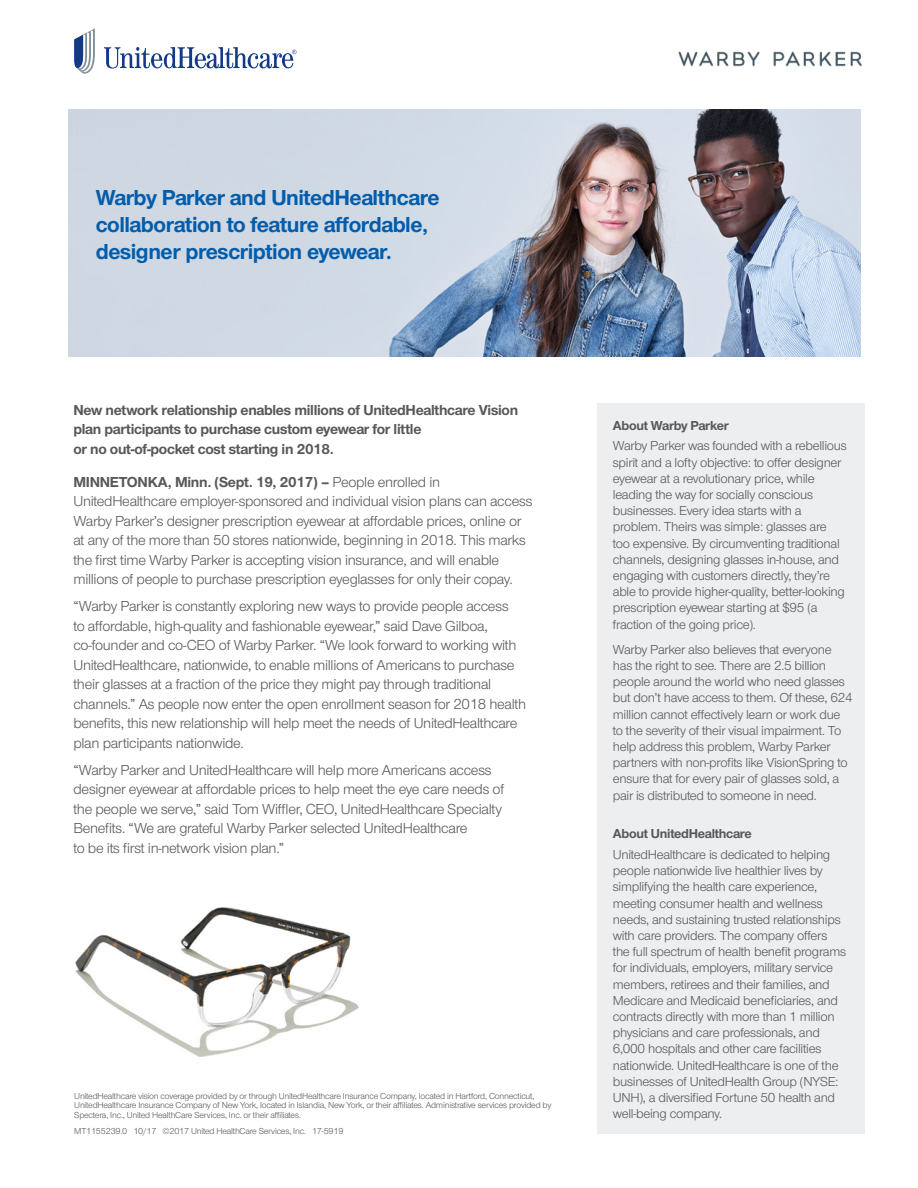
<style>
.page{position:relative;width:918px;height:1188px;background:#fff}
.page>*{position:absolute;margin:0;border:0;box-sizing:border-box;transform-origin:0 0}
.t1{font:700 22.5px/27px "UHC Sans";letter-spacing:-.02em;color:#015dac}
.t2{font:15px/19.5px "UHC Sans";letter-spacing:-.02em;color:#57585a}
.t3{font:700 15px/19.5px "UHC Sans";letter-spacing:-.02em;color:#57585a}
.t4{font:13.5px/16.2px "UHC Sans";letter-spacing:-.02em;color:#57585a}
.t5{font:700 13.5px "UHC Sans";letter-spacing:-.02em;color:#57585a}
.t6{font:9px/9.8px "UHC Sans";letter-spacing:-.02em;color:#57585a}
.s1{font-weight:700}
</style>
<div class="page">
<img style="left:68px;top:110px;width:792px;height:246px">
<img style="left:75px;top:907px;width:284px;height:150px">
<div style="left:597px;top:404px;width:268px;height:730px;background:#eceeef"></div>
<svg style="left:104px;top:47px;width:193px;height:22px"></svg>
<svg style="left:74px;top:28px;width:21px;height:46px"></svg>
<img style="left:678px;top:51px;width:184px;height:16px">
<h1 class="t1" style="left:96px;top:183px;width:345px">Warby Parker and UnitedHealthcare collaboration to feature affordable, designer prescription eyewear.</h1>
<p class="t3" style="left:73px;top:400px;width:446px">New network relationship enables millions of UnitedHealthcare Vision plan participants to purchase custom eyewear for little<br>or no out-of-pocket cost starting in 2018.</p>
<p class="t2" style="left:73px;top:472px;width:460px"><span class="s1">MINNETONKA, Minn. (Sept. 19, 2017) –</span> People enrolled in UnitedHealthcare employer-sponsored and individual vision plans can access Warby Parker’s designer prescription eyewear at affordable prices, online or at any of the more than 50 stores nationwide, beginning in 2018. This marks the first time Warby Parker is accepting vision insurance, and will enable millions of people to purchase prescription eyeglasses for only their copay.</p>
<p class="t2" style="left:73px;top:596px;width:454px">“Warby Parker is constantly exploring new ways to provide people access<br>to affordable, high-quality and fashionable eyewear,” said Dave Gilboa, co-founder and co-CEO of Warby Parker. “We look forward to working with UnitedHealthcare, nationwide, to enable millions of Americans to purchase their glasses at a fraction of the price they might pay through traditional channels.” As people now enter the open enrollment season for 2018 health benefits, this new relationship will help meet the needs of UnitedHealthcare plan participants nationwide.</p>
<p class="t2" style="left:73px;top:760px;width:432px">“Warby Parker and UnitedHealthcare will help more Americans access designer eyewear at affordable prices to help meet the eye care needs of the people we serve,” said Tom Wiffler, CEO, UnitedHealthcare Specialty Benefits. “We are grateful Warby Parker selected UnitedHealthcare<br>to be its first in-network vision plan.”</p>
<p class="t6" style="left:74px;top:1090px;width:479px">UnitedHealthcare vision coverage provided by or through UnitedHealthcare Insurance Company, located in Hartford, Connecticut,<br>UnitedHealthcare Insurance Company of New York, located in Islandia, New York, or their affiliates. Administrative services provided by<br>Spectera, Inc., United HealthCare Services, Inc. or their affiliates.</p>
<p class="t6" style="left:74px;top:1126px;width:271px">MT1155239.0 10/17 ©2017 United HealthCare Services, Inc. 17-5919</p>
<p class="t5" style="left:613px;top:416px;width:117px">About Warby Parker</p>
<p class="t4" style="left:613px;top:437px;width:236px">Warby Parker was founded with a rebellious spirit and a lofty objective: to offer designer eyewear at a revolutionary price, while leading the way for socially conscious businesses. Every idea starts with a problem. Theirs was simple: glasses are too expensive. By circumventing traditional channels, designing glasses in-house, and engaging with customers directly, they’re able to provide higher-quality, better-looking prescription eyewear starting at $95 (a fraction of the going price).</p>
<p class="t4" style="left:613px;top:641px;width:241px">Warby Parker also believes that everyone has the right to see. There are 2.5 billion people around the world who need glasses but don’t have access to them. Of these, 624 million cannot effectively learn or work due to the severity of their visual impairment. To help address this problem, Warby Parker partners with non-profits like VisionSpring to ensure that for every pair of glasses sold, a pair is distributed to someone in need.</p>
<p class="t5" style="left:613px;top:825px;width:141px">About UnitedHealthcare</p>
<p class="t4" style="left:613px;top:846px;width:235px">UnitedHealthcare is dedicated to helping people nationwide live healthier lives by simplifying the health care experience, meeting consumer health and wellness needs, and sustaining trusted relationships with care providers. The company offers the full spectrum of health benefit programs for individuals, employers, military service members, retirees and their families, and Medicare and Medicaid beneficiaries, and contracts directly with more than 1 million physicians and care professionals, and 6,000 hospitals and other care facilities nationwide. UnitedHealthcare is one of the businesses of UnitedHealth Group (NYSE:<br>UNH), a diversified Fortune 50 health and well-being company.</p>
</div>
